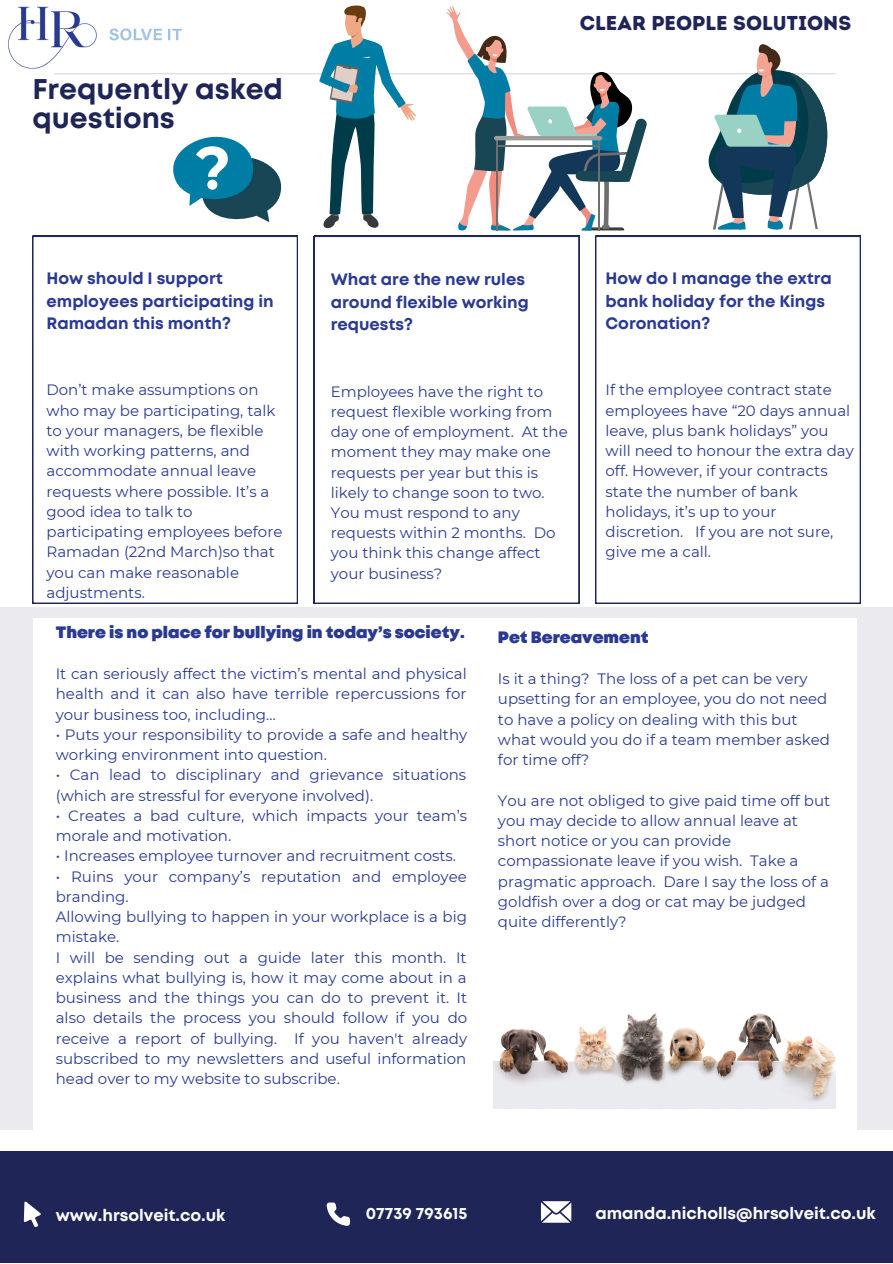
<style>
.page{position:relative;width:893px;height:1264px;background:#fff}
.page>*{position:absolute;margin:0;border:0;box-sizing:border-box;transform-origin:0 0}
.t1{font:700 28.5px/29.2px "Mont";color:#202558}
.t2{font:20.1px "Intro Rust Base";color:#202558}
.t3{font:700 16.5px/22.5px "Mont";color:#2a3a91}
.t4{font:700 16.5px "Mont";color:#fff}
.t5{font:900 16.5px "Mont";color:#2a3a91}
.t6{font:15px/20.2px "Montserrat";color:#2a3a91}
</style>
<div class="page">
<hr style="left:54px;top:73px;width:780px;height:1px;background:#d9d9d9">
<div style="left:0;top:608px;width:892px;height:521px;background:#eaeaef"></div>
<div style="left:0;top:1151px;width:892px;height:111px;background:#202558"></div>
<div style="left:33px;top:618px;width:823px;height:517px;background:#fff"></div>
<svg style="left:32px;top:236px;width:266px;height:367px"></svg>
<svg style="left:314px;top:236px;width:265px;height:367px"></svg>
<svg style="left:595px;top:236px;width:265px;height:367px"></svg>
<svg style="left:319px;top:5px;width:97px;height:223px"></svg>
<svg style="left:703px;top:44px;width:126px;height:186px"></svg>
<svg style="left:173px;top:137px;width:108px;height:85px"></svg>
<div style="left:207px;top:180px;width:10px;height:10px;background:#fff;border-radius:50%"></div>
<svg style="left:326px;top:1202px;width:24px;height:23px"></svg>
<svg style="left:24px;top:1201px;width:17px;height:26px"></svg>
<svg style="left:541px;top:1201px;width:30px;height:21px"></svg>
<svg style="left:445px;top:6px;width:202px;height:225px"></svg>
<hr style="left:598px;top:139px;width:2px;height:91px;background:#706f6f">
<hr style="left:496px;top:145px;width:103px;height:1px;background:#706f6f">
<hr style="left:494px;top:136px;width:108px;height:4px;background:#9d9d9c;border-radius:2px">
<img style="left:8px;top:6px;width:174px;height:63px">
<img style="left:493px;top:1013px;width:342px;height:95px">
<h1 class="t1" style="left:32px;top:76px;width:252px">Frequently asked questions</h1>
<h2 class="t2" style="left:579px;top:11px;width:273px">CLEAR PEOPLE SOLUTIONS</h2>
<p class="t3" style="left:46px;top:268px;width:229px">How should I support employees participating in<br>Ramadan this month?</p>
<p class="t6" style="left:46px;top:380px;width:237px">Don’t make assumptions on who may be participating, talk to your managers, be flexible with working patterns, and accommodate annual leave requests where possible. It’s a good idea to talk to participating employees before<br>Ramadan (22nd March)so that you can make reasonable adjustments.</p>
<p class="t3" style="left:331px;top:269px;width:199px">What are the new rules around flexible working requests?</p>
<p class="t6" style="left:331px;top:381px;width:238px">Employees have the right to request flexible working from day one of employment. At the moment they may make one requests per year but this is likely to change soon to two.<br>You must respond to any requests within 2 months. Do you think this change affect your business?</p>
<p class="t3" style="left:605px;top:268px;width:228px">How do I manage the extra bank holiday for the Kings<br>Coronation?</p>
<p class="t6" style="left:605px;top:380px;width:250px">If the employee contract state employees have “20 days annual leave, plus bank holidays” you will need to honour the extra day off. However, if your contracts state the number of bank holidays, it’s up to your discretion. If you are not sure, give me a call.</p>
<p class="t5" style="left:56px;top:625px;width:410px">There is no place for bullying in today’s society.</p>
<p class="t6" style="left:56px;top:663px;width:412px;text-align:justify">It can seriously affect the victim’s mental and physical health and it can also have terrible repercussions for your business too, including…</p>
<p class="t6" style="left:56px;top:724px;width:413px">• Puts your responsibility to provide a safe and healthy working environment into question.</p>
<p class="t6" style="left:56px;top:764px;width:412px">• Can lead to disciplinary and grievance situations (which are stressful for everyone involved).</p>
<p class="t6" style="left:56px;top:805px;width:413px">• Creates a bad culture, which impacts your team’s morale and motivation.</p>
<p class="t6" style="left:56px;top:845px;width:402px">• Increases employee turnover and recruitment costs.</p>
<p class="t6" style="left:56px;top:866px;width:413px">• Ruins your company’s reputation and employee branding.<br>Allowing bullying to happen in your workplace is a big mistake.<br>I will be sending out a guide later this month. It explains what bullying is, how it may come about in a business and the things you can do to prevent it. It also details the process you should follow if you do receive a report of bullying. If you haven't already subscribed to my newsletters and useful information head over to my website to subscribe.</p>
<p class="t5" style="left:498px;top:630px;width:152px">Pet Bereavement</p>
<p class="t6" style="left:498px;top:668px;width:333px">Is it a thing? The loss of a pet can be very upsetting for an employee, you do not need to have a policy on dealing with this but what would you do if a team member asked for time off?</p>
<p class="t6" style="left:498px;top:790px;width:333px">You are not obliged to give paid time off but you may decide to allow annual leave at short notice or you can provide compassionate leave if you wish. Take a pragmatic approach. Dare I say the loss of a goldfish over a dog or cat may be judged quite differently?</p>
<p class="t4" style="left:56px;top:1208px;width:171px">www.hrsolveit.co.uk</p>
<p class="t4" style="left:366px;top:1206px;width:103px">07739 793615</p>
<p class="t4" style="left:595px;top:1206px;width:282px">amanda.nicholls@hrsolveit.co.uk</p>
</div>
